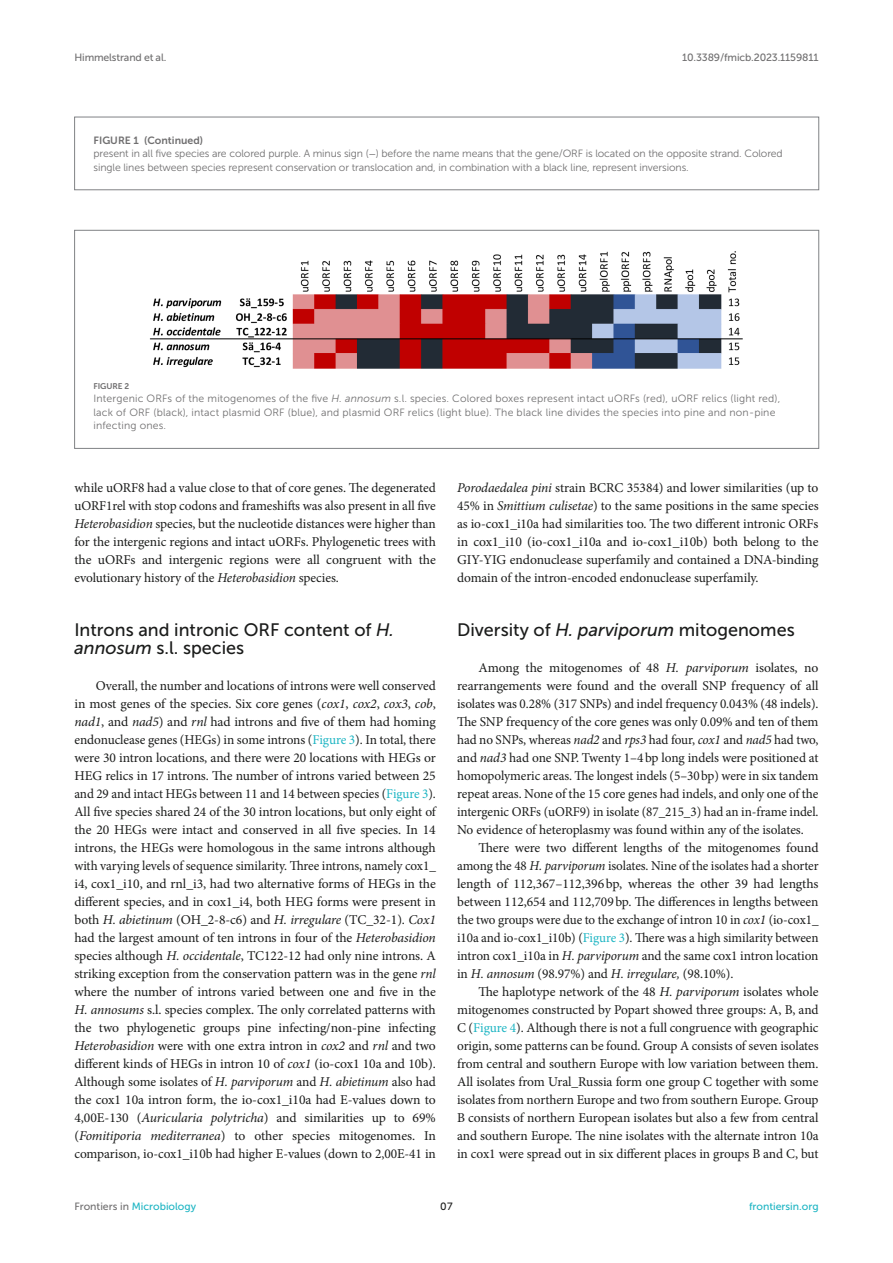
<style>
.page{position:relative;width:893px;height:1263px;background:#fff}
.page>*{position:absolute;margin:0;border:0;box-sizing:border-box;transform-origin:0 0}
.HEAD_2{font:18px/18px "Museo Sans 500";color:#1b1c1b}
.TEXT_FLUSH{font:13.5px/18px "Minion Pro";letter-spacing:-.005em;color:#1b1c1b;text-align:justify}
.TEXT{font:13.5px/18px "Minion Pro";letter-spacing:-.005em;color:#1b1c1b;text-align:justify}
.FIG_LEG{font:10.5px/13.5px "Museo Sans 300";letter-spacing:.015em;color:#706f70}
.FIG_LEG-2{font:10.5px/13.5px "Museo Sans 300";letter-spacing:-.01em;color:#706f70}
.t1{font:10.5px "Museo Sans 500";letter-spacing:-.015em;color:#706f70}
.t2{font:10.5px "Museo Sans 500";color:#1db5c3}
.TT_NO_RULE{font:10.5px "Museo Sans 700";color:#706f70}
.t3{font:10.5px "Museo Sans 500";color:#1b1c1b}
.FIG_HD{font:8.25px "Museo Sans 700";letter-spacing:-.01em;color:#706f70}
.s1{font-family:"STIX General"}
.s2{font-style:italic}
.s3{color:#1db5c3}
.s4{color:#706f70}
</style>
<div class="page">
<div style="left:74px;top:117px;width:745px;height:73px;border:1px solid #808285"></div>
<img style="left:149px;top:251px;width:594px;height:118px">
<div style="left:74px;top:230px;width:745px;height:219px;border:1px solid #808285"></div>
<p class="t1" style="left:74px;top:51px;width:93px">Himmelstrand et al.</p>
<p class="t1" style="left:682px;top:51px;width:138px">10.3389/fmicb.2023.1159811</p>
<p class="TT_NO_RULE" style="left:94px;top:134px;width:111px">FIGURE 1 (Continued)</p>
<p class="FIG_LEG-2" style="left:94px;top:147px;width:691px">present in all five species are colored purple. A minus sign (<span class="s1">−</span>) before the name means that the gene/ORF is located on the opposite strand. Colored single lines between species represent conservation or translocation and, in combination with a black line, represent inversions.</p>
<p class="FIG_HD" style="left:94px;top:381px;width:37px">FIGURE 2</p>
<p class="FIG_LEG" style="left:94px;top:392px;width:688px">Intergenic ORFs of the mitogenomes of the five <span class="s2">H. annosum</span> s.l. species. Colored boxes represent intact uORFs (red), uORF relics (light red), lack of ORF (black), intact plasmid ORF (blue), and plasmid ORF relics (light blue). The black line divides the species into pine and non-pine infecting ones.</p>
<p class="TEXT_FLUSH" style="left:74px;top:479px;width:363px">while uORF8 had a value close to that of core genes. The degenerated uORF1rel with stop codons and frameshifts was also present in all five <span class="s2">Heterobasidion</span> species, but the nucleotide distances were higher than for the intergenic regions and intact uORFs. Phylogenetic trees with the uORFs and intergenic regions were all congruent with the evolutionary history of the <span class="s2">Heterobasidion</span> species.</p>
<p class="HEAD_2" style="left:74px;top:621px;width:321px">Introns and intronic ORF content of <span class="s2">H. annosum</span> s.l. species</p>
<p class="TEXT_FLUSH" style="left:74px;top:677px;width:363px;text-indent:21px">Overall, the number and locations of introns were well conserved in most genes of the species. Six core genes (<span class="s2">cox1</span>, <span class="s2">cox2</span>, <span class="s2">cox3</span>, <span class="s2">cob</span>, <span class="s2">nad1</span>, and <span class="s2">nad5</span>) and <span class="s2">rnl</span> had introns and five of them had homing endonuclease genes (HEGs) in some introns (<span class="s3">Figure 3</span>). In total, there were 30 intron locations, and there were 20 locations with HEGs or HEG relics in 17 introns. The number of introns varied between 25 and 29 and intact HEGs between 11 and 14 between species (<span class="s3">Figure 3</span>).<br>All five species shared 24 of the 30 intron locations, but only eight of the 20 HEGs were intact and conserved in all five species. In 14 introns, the HEGs were homologous in the same introns although with varying levels of sequence similarity. Three introns, namely cox1_ i4, cox1_i10, and rnl_i3, had two alternative forms of HEGs in the different species, and in cox1_i4, both HEG forms were present in both <span class="s2">H. abietinum</span> (OH_2-8-c6) and <span class="s2">H. irregulare</span> (TC_32-1). <span class="s2">Cox1 </span>had the largest amount of ten introns in four of the <span class="s2">Heterobasidion </span>species although <span class="s2">H. occidentale</span>, TC122-12 had only nine introns. A striking exception from the conservation pattern was in the gene <span class="s2">rnl </span>where the number of introns varied between one and five in the <span class="s2">H. annosums</span> s.l. species complex. The only correlated patterns with the two phylogenetic groups pine infecting/non-pine infecting <span class="s2">Heterobasidion</span> were with one extra intron in <span class="s2">cox2</span> and <span class="s2">rnl</span> and two different kinds of HEGs in intron 10 of <span class="s2">cox1</span> (io-cox1 10a and 10b).<br>Although some isolates of <span class="s2">H. parviporum</span> and <span class="s2">H. abietinum</span> also had the cox1 10a intron form, the io-cox1_i10a had E-values down to 4,00E-130 (<span class="s2">Auricularia polytricha</span>) and similarities up to 69% (<span class="s2">Fomitiporia mediterranea</span>) to other species mitogenomes. In comparison, io-cox1_i10b had higher E-values (down to 2,00E-41 in</p>
<p class="TEXT_FLUSH" style="left:457px;top:479px;width:363px"><span class="s2">Porodaedalea pini</span> strain BCRC 35384) and lower similarities (up to 45% in <span class="s2">Smittium culisetae</span>) to the same positions in the same species as io-cox1_i10a had similarities too. The two different intronic ORFs in cox1_i10 (io-cox1_i10a and io-cox1_i10b) both belong to the GIY-YIG endonuclease superfamily and contained a DNA-binding domain of the intron-encoded endonuclease superfamily.</p>
<p class="HEAD_2" style="left:457px;top:621px;width:339px">Diversity of <span class="s2">H. parviporum</span> mitogenomes</p>
<p class="TEXT_FLUSH" style="left:457px;top:659px;width:363px;text-indent:21px">Among the mitogenomes of 48 <span class="s2">H. parviporum</span> isolates, no rearrangements were found and the overall SNP frequency of all isolates was 0.28% (317 SNPs) and indel frequency 0.043% (48 indels).<br>The SNP frequency of the core genes was only 0.09% and ten of them had no SNPs, whereas <span class="s2">nad2</span> and <span class="s2">rps3</span> had four, <span class="s2">cox1</span> and <span class="s2">nad5</span> had two, and <span class="s2">nad3</span> had one SNP. Twenty 1–4bp long indels were positioned at homopolymeric areas. The longest indels (5–30bp) were in six tandem repeat areas. None of the 15 core genes had indels, and only one of the intergenic ORFs (uORF9) in isolate (87_215_3) had an in-frame indel.<br>No evidence of heteroplasmy was found within any of the isolates.</p>
<p class="TEXT" style="left:457px;top:839px;width:363px;text-indent:21px">There were two different lengths of the mitogenomes found among the 48 <span class="s2">H. parviporum</span> isolates. Nine of the isolates had a shorter length of 112,367–112,396bp, whereas the other 39 had lengths between 112,654 and 112,709bp. The differences in lengths between the two groups were due to the exchange of intron 10 in <span class="s2">cox1</span> (io-cox1_ i10a and io-cox1_i10b) (<span class="s3">Figure 3</span>). There was a high similarity between intron cox1_i10a in <span class="s2">H. parviporum</span> and the same cox1 intron location in <span class="s2">H. annosum</span> (98.97%) and <span class="s2">H. irregulare,</span> (98.10%).</p>
<p class="TEXT" style="left:457px;top:983px;width:363px;text-indent:21px">The haplotype network of the 48 <span class="s2">H. parviporum</span> isolates whole mitogenomes constructed by Popart showed three groups: A, B, and C (<span class="s3">Figure 4</span>). Although there is not a full congruence with geographic origin, some patterns can be found. Group A consists of seven isolates from central and southern Europe with low variation between them.<br>All isolates from Ural_Russia form one group C together with some isolates from northern Europe and two from southern Europe. Group B consists of northern European isolates but also a few from central and southern Europe. The nine isolates with the alternate intron 10a in cox1 were spread out in six different places in groups B and C, but</p>
<p class="t2" style="left:74px;top:1200px;width:123px"><span class="s4">Frontiers in</span> Microbiology</p>
<p class="t3" style="left:440px;top:1200px;width:14px">07</p>
<p class="t2" style="left:749px;top:1200px;width:71px">frontiersin.org</p>
</div>
